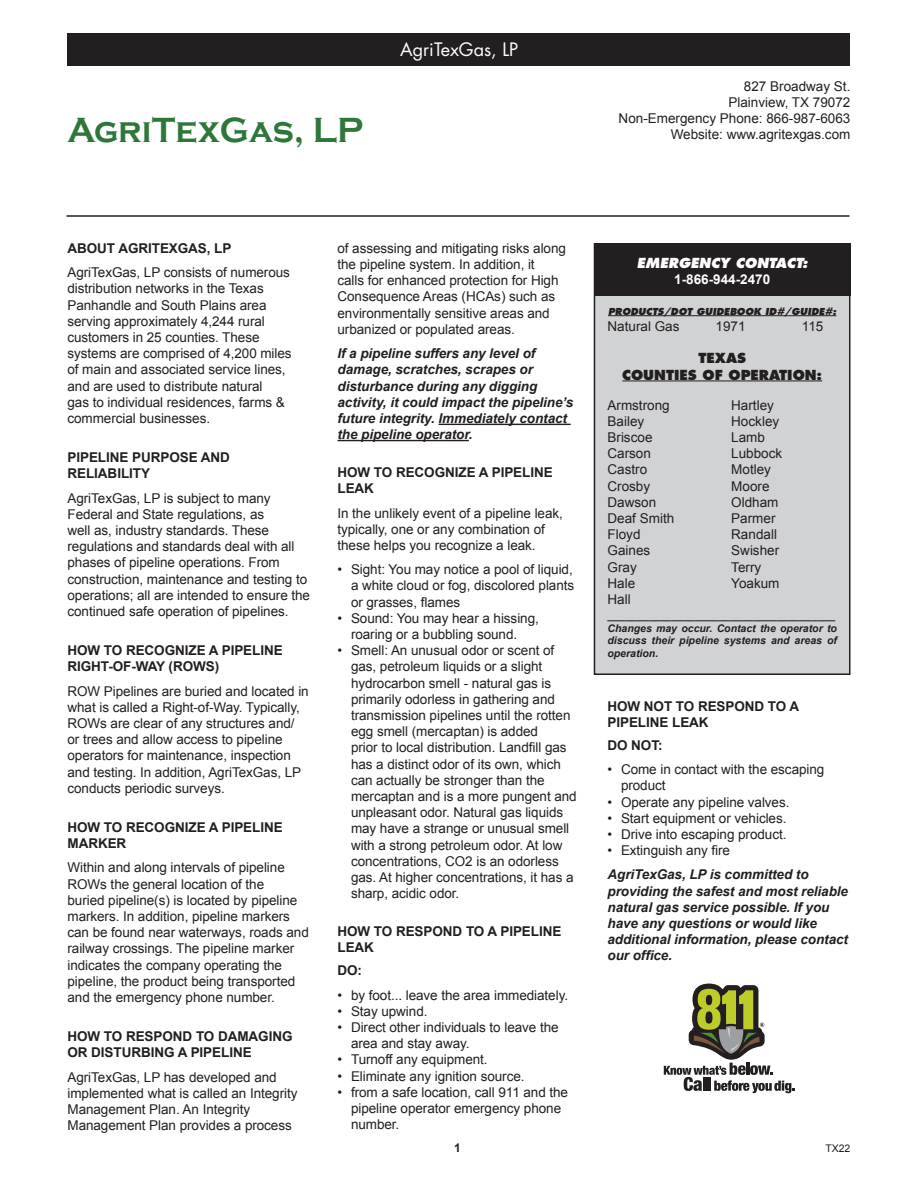
<style>
.page{position:relative;width:918px;height:1188px;background:#fff}
.page>*{position:absolute;margin:0;border:0;box-sizing:border-box;transform-origin:0 0}
.t1{font:700 36px "Copperplate Gothic";color:#2e7639;scale:.95 1}
.t2{font:18px "Futura";color:#fff}
.t3{font:13.5px/16.2px "Arial";letter-spacing:-.005em;color:#231f20}
.t4{font:italic 700 13.5px/16.2px "Arial";letter-spacing:-.005em;color:#231f20}
.t5{font:700 13.5px/16.2px "Arial";letter-spacing:-.005em;color:#231f20}
.t6{font:800 13.5px "Futura";color:#231f20}
.t7{font:italic 800 13.5px "Futura";color:#fff}
.t8{font:700 13.5px "Arial";color:#fff}
.t9{font:700 12px "Arial";color:#231f20}
.t10{font:italic 700 10.5px/12.6px "Arial";color:#231f20;text-align:justify}
.t11{font:10.5px "Arial";color:#231f20}
.t12{font:italic 800 9.3px "Futura";color:#231f20}
</style>
<div class="page">
<div style="left:594px;top:244px;width:256px;height:430px;background:#d1d2d4"></div>
<div style="left:594px;top:243px;width:256px;height:432px;border:2px solid #231f20"></div>
<hr style="left:67px;top:215px;width:783px;height:2px;background:#231f20">
<div style="left:68px;top:34px;width:782px;height:32px;background:#231f20"></div>
<div style="left:594px;top:244px;width:256px;height:52px;background:#231f20"></div>
<hr style="left:608px;top:315px;width:228px;height:1px;background:#231f20">
<hr style="left:622px;top:381px;width:200px;height:1px;background:#231f20">
<hr style="left:439px;top:424px;width:132px;height:1px;background:#231f20">
<hr style="left:338px;top:440px;width:131px;height:1px;background:#231f20">
<svg style="left:664px;top:984px;width:130px;height:109px"></svg>
<p class="t1" style="left:68px;top:110px;width:313px">AgriTexGas, LP</p>
<p class="t2" style="left:400px;top:38px;width:119px">AgriTexGas, LP</p>
<p class="t3" style="left:728px;top:78px;width:124px;text-align:right">827 Broadway St.<br>Plainview, TX 79072</p>
<p class="t3" style="left:619px;top:111px;width:233px">Non-Emergency Phone: 866-987-6063</p>
<p class="t3" style="left:671px;top:127px;width:181px">Website: www.agritexgas.com</p>
<p class="t5" style="left:68px;top:240px;width:165px">ABOUT AGRITEXGAS, LP</p>
<p class="t3" style="left:68px;top:264px;width:226px">AgriTexGas, LP consists of numerous distribution networks in the Texas Panhandle and South Plains area serving approximately 4,244 rural customers in 25 counties. These systems are comprised of 4,200 miles of main and associated service lines, and are used to distribute natural<br>gas to individual residences, farms &amp; commercial businesses.</p>
<p class="t5" style="left:68px;top:450px;width:164px">PIPELINE PURPOSE AND<br>RELIABILITY</p>
<p class="t3" style="left:68px;top:490px;width:244px">AgriTexGas, LP is subject to many Federal and State regulations, as<br>well as, industry standards. These regulations and standards deal with all phases of pipeline operations. From construction, maintenance and testing to operations; all are intended to ensure the continued safe operation of pipelines.</p>
<p class="t5" style="left:68px;top:643px;width:217px">HOW TO RECOGNIZE A PIPELINE<br>RIGHT-OF-WAY (ROWS)</p>
<p class="t3" style="left:68px;top:683px;width:243px">ROW Pipelines are buried and located in what is called a Right-of-Way. Typically, ROWs are clear of any structures and/ or trees and allow access to pipeline operators for maintenance, inspection and testing. In addition, AgriTexGas, LP conducts periodic surveys.</p>
<p class="t5" style="left:68px;top:820px;width:217px">HOW TO RECOGNIZE A PIPELINE<br>MARKER</p>
<p class="t3" style="left:68px;top:860px;width:243px">Within and along intervals of pipeline ROWs the general location of the<br>buried pipeline(s) is located by pipeline markers. In addition, pipeline markers can be found near waterways, roads and railway crossings. The pipeline marker indicates the company operating the pipeline, the product being transported and the emergency phone number.</p>
<p class="t5" style="left:68px;top:1029px;width:227px">HOW TO RESPOND TO DAMAGING<br>OR DISTURBING A PIPELINE</p>
<p class="t3" style="left:68px;top:1069px;width:232px">AgriTexGas, LP has developed and implemented what is called an Integrity Management Plan. An Integrity Management Plan provides a process</p>
<p class="t3" style="left:338px;top:240px;width:230px">of assessing and mitigating risks along the pipeline system. In addition, it<br>calls for enhanced protection for High Consequence Areas (HCAs) such as environmentally sensitive areas and urbanized or populated areas.</p>
<p class="t4" style="left:338px;top:346px;width:237px">If a pipeline suffers any level of damage, scratches, scrapes or disturbance during any digging activity, it could impact the pipeline’s future integrity. Immediately contact the pipeline operator.</p>
<p class="t5" style="left:338px;top:465px;width:217px">HOW TO RECOGNIZE A PIPELINE<br>LEAK</p>
<p class="t3" style="left:338px;top:505px;width:227px">In the unlikely event of a pipeline leak, typically, one or any combination of these helps you recognize a leak.</p>
<p class="t3" style="left:351px;top:562px;width:225px;text-align:justify;text-indent:-14px">• Sight: You may notice a pool of liquid, a white cloud or fog, discolored plants or grasses, flames</p>
<p class="t3" style="left:351px;top:610px;width:189px;text-indent:-14px">• Sound: You may hear a hissing, roaring or a bubbling sound.</p>
<p class="t3" style="left:351px;top:643px;width:227px;text-indent:-14px">• Smell: An unusual odor or scent of gas, petroleum liquids or a slight hydrocarbon smell - natural gas is primarily odorless in gathering and transmission pipelines until the rotten egg smell (mercaptan) is added<br>prior to local distribution. Landfill gas has a distinct odor of its own, which can actually be stronger than the mercaptan and is a more pungent and unpleasant odor. Natural gas liquids may have a strange or unusual smell with a strong petroleum odor. At low concentrations, CO2 is an odorless gas. At higher concentrations, it has a sharp, acidic odor.</p>
<p class="t5" style="left:338px;top:924px;width:225px">HOW TO RESPOND TO A PIPELINE<br>LEAK</p>
<p class="t5" style="left:338px;top:963px;width:26px">DO:</p>
<p class="t3" style="left:338px;top:987px;width:232px">• by foot... leave the area immediately.</p>
<p class="t3" style="left:338px;top:1003px;width:92px">• Stay upwind.</p>
<p class="t3" style="left:351px;top:1019px;width:209px;text-indent:-14px">• Direct other individuals to leave the area and stay away.</p>
<p class="t3" style="left:338px;top:1052px;width:152px">• Turnoff any equipment.</p>
<p class="t3" style="left:338px;top:1068px;width:189px">• Eliminate any ignition source.</p>
<p class="t3" style="left:351px;top:1084px;width:219px;text-indent:-14px">• from a safe location, call 911 and the pipeline operator emergency phone number.</p>
<p class="t7" style="left:637px;top:254px;width:172px">EMERGENCY CONTACT:</p>
<p class="t8" style="left:674px;top:271px;width:98px">1-866-944-2470</p>
<p class="t12" style="left:608px;top:305px;width:230px">PRODUCTS/DOT GUIDEBOOK ID#/GUIDE#:</p>
<p class="t3" style="left:608px;top:318px;width:74px">Natural Gas</p>
<p class="t3" style="left:716px;top:318px;width:32px">1971</p>
<p class="t3" style="left:802px;top:318px;width:23px">115</p>
<p class="t6" style="left:698px;top:350px;width:49px">TEXAS</p>
<p class="t6" style="left:622px;top:366px;width:202px">COUNTIES OF OPERATION:</p>
<p class="t3" style="left:608px;top:397px;width:64px">Armstrong</p>
<p class="t3" style="left:608px;top:413px;width:38px">Bailey</p>
<p class="t3" style="left:608px;top:429px;width:47px">Briscoe</p>
<p class="t3" style="left:608px;top:445px;width:45px">Carson</p>
<p class="t3" style="left:608px;top:462px;width:41px">Castro</p>
<p class="t3" style="left:608px;top:478px;width:44px">Crosby</p>
<p class="t3" style="left:608px;top:494px;width:50px">Dawson</p>
<p class="t3" style="left:608px;top:510px;width:68px">Deaf Smith</p>
<p class="t3" style="left:608px;top:526px;width:35px">Floyd</p>
<p class="t3" style="left:608px;top:543px;width:44px">Gaines</p>
<p class="t3" style="left:608px;top:559px;width:31px">Gray</p>
<p class="t3" style="left:608px;top:575px;width:29px">Hale</p>
<p class="t3" style="left:608px;top:591px;width:25px">Hall</p>
<p class="t3" style="left:731px;top:397px;width:44px">Hartley</p>
<p class="t3" style="left:731px;top:413px;width:50px">Hockley</p>
<p class="t3" style="left:731px;top:429px;width:35px">Lamb</p>
<p class="t3" style="left:731px;top:445px;width:53px">Lubbock</p>
<p class="t3" style="left:731px;top:462px;width:41px">Motley</p>
<p class="t3" style="left:731px;top:478px;width:40px">Moore</p>
<p class="t3" style="left:731px;top:494px;width:49px">Oldham</p>
<p class="t3" style="left:731px;top:510px;width:46px">Parmer</p>
<p class="t3" style="left:731px;top:526px;width:47px">Randall</p>
<p class="t3" style="left:731px;top:543px;width:50px">Swisher</p>
<p class="t3" style="left:731px;top:559px;width:31px">Terry</p>
<p class="t3" style="left:731px;top:575px;width:50px">Yoakum</p>
<p class="t10" style="left:608px;top:609px;width:229px">_______________________________________</p>
<p class="t10" style="left:608px;top:622px;width:231px">Changes may occur. Contact the operator to discuss their pipeline systems and areas of operation.</p>
<p class="t5" style="left:608px;top:698px;width:193px">HOW NOT TO RESPOND TO A<br>PIPELINE LEAK</p>
<p class="t5" style="left:608px;top:737px;width:57px">DO NOT:</p>
<p class="t3" style="left:621px;top:761px;width:205px;text-indent:-14px">• Come in contact with the escaping product</p>
<p class="t3" style="left:608px;top:794px;width:184px">• Operate any pipeline valves.</p>
<p class="t3" style="left:608px;top:810px;width:180px">• Start equipment or vehicles.</p>
<p class="t3" style="left:608px;top:826px;width:180px">• Drive into escaping product.</p>
<p class="t3" style="left:608px;top:842px;width:124px">• Extinguish any fire</p>
<p class="t4" style="left:608px;top:867px;width:242px">AgriTexGas, LP is committed to providing the safest and most reliable natural gas service possible. If you have any questions or would like additional information, please contact our office.</p>
<p class="t9" style="left:454px;top:1140px;width:8px">1</p>
<p class="t11" style="left:825px;top:1141px;width:27px">TX22</p>
</div>
